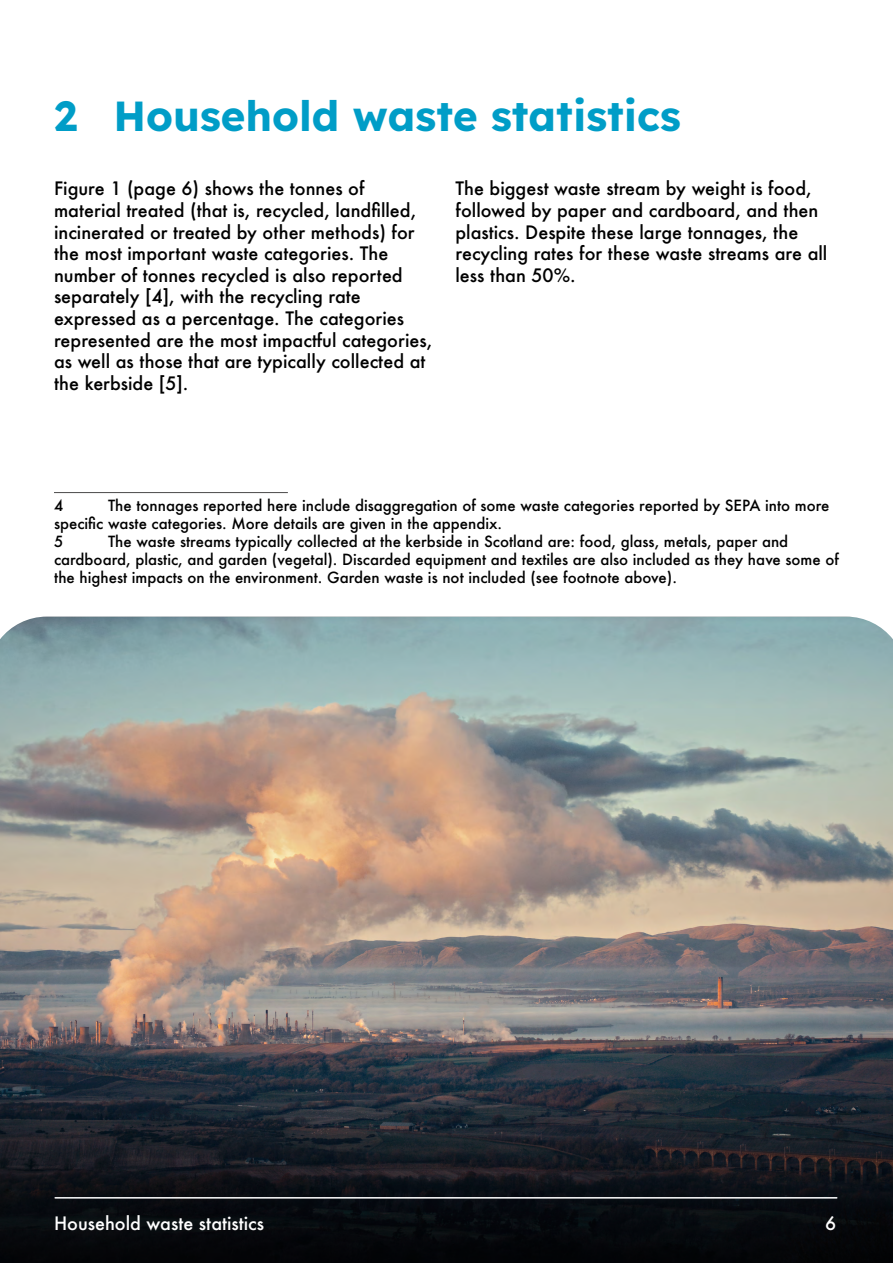
<style>
.page{position:relative;width:893px;height:1263px;background:#fff}
.page>*{position:absolute;margin:0;border:0;box-sizing:border-box;transform-origin:0 0}
.Heading_1{font:42px "Lexend";color:#009dc7}
.Main_Body_Paragraph_Text{font:500 18px/21.6px "Futura";color:#000}
.t1{font:500 18px "Futura";color:#fff}
.Footnote_style{font:500 15px/18px "Futura";color:#000}
</style>
<div class="page">
<hr style="left:54px;top:492px;width:234px;height:1px;background:#4a4949">
<img style="left:0;top:617px;width:893px;height:430px">
<svg style="left:0;top:1047px;width:893px;height:216px;background:#181d25"></svg>
<hr style="left:55px;top:1197px;width:782px;height:1px;background:#fff">
<h1 class="Heading_1" style="left:54px;top:86px;width:628px">2 Household waste statistics</h1>
<p class="Main_Body_Paragraph_Text" style="left:54px;top:178px;width:380px">Figure 1 (page 6) shows the tonnes of material treated (that is, recycled, landfilled, incinerated or treated by other methods) for the most important waste categories. The number of tonnes recycled is also reported separately [4], with the recycling rate expressed as a percentage. The categories represented are the most impactful categories, as well as those that are typically collected at the kerbside [5].</p>
<p class="Main_Body_Paragraph_Text" style="left:455px;top:178px;width:373px">The biggest waste stream by weight is food, followed by paper and cardboard, and then plastics. Despite these large tonnages, the recycling rates for these waste streams are all less than 50%.</p>
<p class="Footnote_style" style="left:54px;top:496px;width:777px;text-indent:54px">The tonnages reported here include disaggregation of some waste categories reported by SEPA into more specific waste categories. More details are given in the appendix.</p>
<p class="Footnote_style" style="left:54px;top:532px;width:11px">5</p>
<p class="Footnote_style" style="left:54px;top:496px;width:11px">4</p>
<p class="Footnote_style" style="left:54px;top:532px;width:786px;text-indent:54px">The waste streams typically collected at the kerbside in Scotland are: food, glass, metals, paper and cardboard, plastic, and garden (vegetal). Discarded equipment and textiles are also included as they have some of the highest impacts on the environment. Garden waste is not included (see footnote above).</p>
<p class="t1" style="left:54px;top:1211px;width:212px">Household waste statistics</p>
<p class="t1" style="left:825px;top:1211px;width:13px">6</p>
</div>
